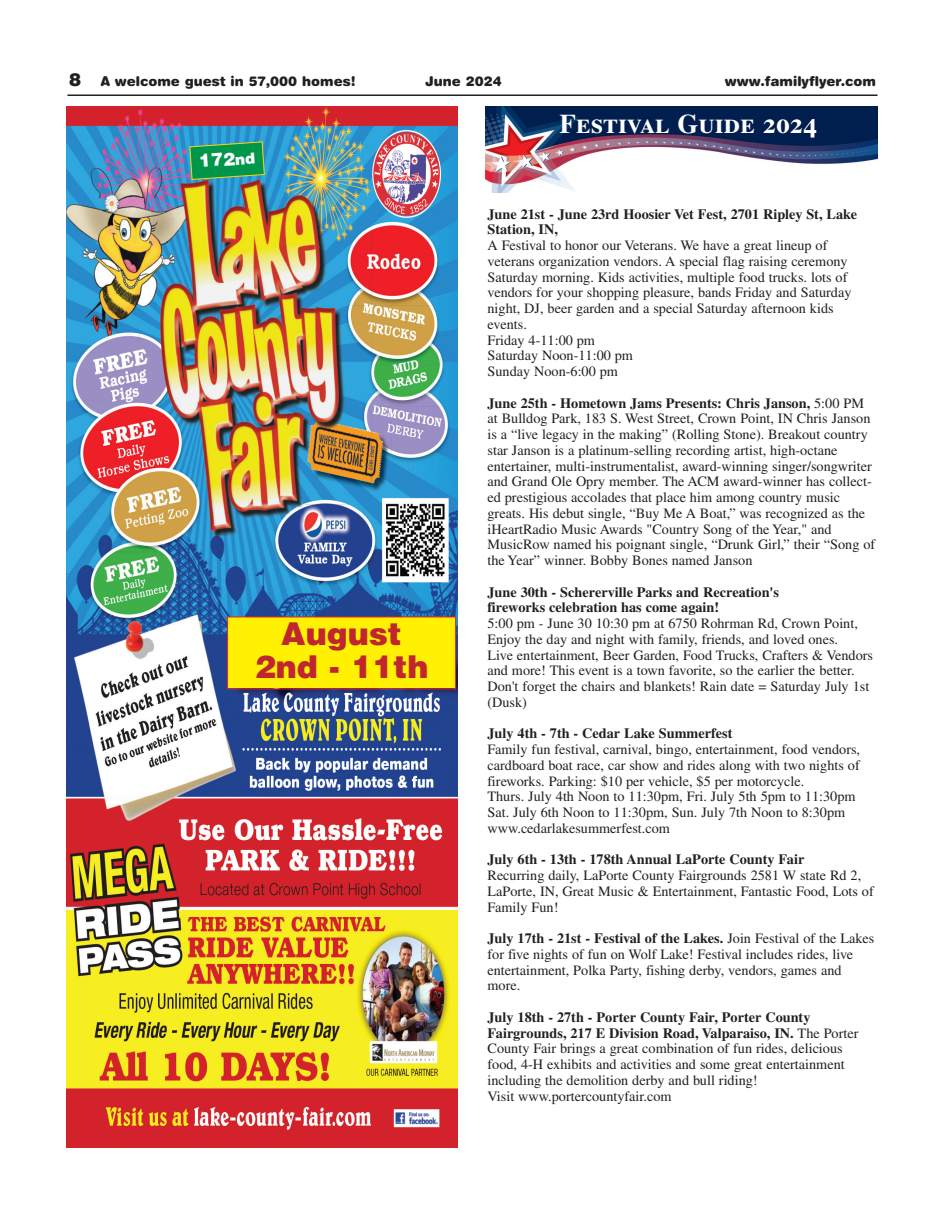
<style>
.page{position:relative;width:945px;height:1215px;background:#fff}
.page>*{position:absolute;margin:0;border:0;box-sizing:border-box;transform-origin:0 0}
.t1{font:900 31.5px/33px "Helvetica";color:#c0262d;text-align:center}
.t2{font:27px "Times Bold SC";color:#fff}
.t3{font:900 18px "Helvetica";color:#fff}
.t4{font:14.25px/15.8px "Times";color:#231f20}
.t5{font:700 14.25px/15.8px "Times";color:#231f20}
.t6{font:900 13.5px "Helvetica Rounded";color:#231f20}
.s1{font-family:"Helvetica";font-size:18px}
.s2{font-size:15px}
.s3{font-weight:700}
</style>
<div class="page">
<hr style="left:68px;top:94px;width:810px;height:2px;background:#231f20">
<img style="left:486px;top:106px;width:391px;height:86px">
<img style="left:66px;top:106px;width:392px;height:1041px">
<svg style="left:189px;top:141px;width:76px;height:39px;background:#199b5c"></svg>
<div style="left:228px;top:617px;width:227px;height:71px;background:#fff101"></div>
<p class="t6" style="left:69px;top:76px;width:288px"><span class="s1">8</span> A welcome guest in 57,000 homes!</p>
<p class="t6" style="left:425px;top:76px;width:78px">June 2024</p>
<p class="t6" style="left:725px;top:76px;width:153px">www.familyflyer.com</p>
<p class="t3" style="left:199px;top:154px;width:58px;rotate:-4deg">172<span class="s2">nd</span></p>
<h1 class="t1" style="left:255px;top:619px;width:175px">August<br>2nd - 11th</h1>
<h2 class="t2" style="left:560px;top:108px;width:259px">Festival Guide 2024</h2>
<p class="t5" style="left:487px;top:207px;width:371px">June 21st - June 23rd Hoosier Vet Fest, 2701 Ripley St, Lake<br>Station, IN,</p>
<p class="t4" style="left:487px;top:239px;width:365px">A Festival to honor our Veterans. We have a great lineup of veterans organization vendors. A special flag raising ceremony Saturday morning. Kids activities, multiple food trucks. lots of vendors for your shopping pleasure, bands Friday and Saturday night, DJ, beer garden and a special Saturday afternoon kids events.<br>Friday 4-11:00 pm<br>Saturday Noon-11:00 pm<br>Sunday Noon-6:00 pm</p>
<p class="t4" style="left:487px;top:396px;width:389px"><span class="s3">June 25th - Hometown Jams Presents: Chris Janson,</span> 5:00 PM at Bulldog Park, 183 S. West Street, Crown Point, IN Chris Janson is a “live legacy in the making” (Rolling Stone). Breakout country star Janson is a platinum-selling recording artist, high-octane entertainer, multi-instrumentalist, award-winning singer/songwriter and Grand Ole Opry member. The ACM award-winner has collect&shy;ed prestigious accolades that place him among country music greats. His debut single, “Buy Me A Boat,” was recognized as the iHeartRadio Music Awards "Country Song of the Year," and MusicRow named his poignant single, “Drunk Girl,” their “Song of the Year” winner. Bobby Bones named Janson</p>
<p class="t5" style="left:487px;top:585px;width:293px">June 30th - Schererville Parks and Recreation's fireworks celebration has come again!</p>
<p class="t4" style="left:487px;top:617px;width:387px">5:00 pm - June 30 10:30 pm at 6750 Rohrman Rd, Crown Point, Enjoy the day and night with family, friends, and loved ones.<br>Live entertainment, Beer Garden, Food Trucks, Crafters &amp; Vendors and more! This event is a town favorite, so the earlier the better.<br>Don't forget the chairs and blankets! Rain date = Saturday July 1st (Dusk)</p>
<p class="t5" style="left:487px;top:727px;width:246px">July 4th - 7th - Cedar Lake Summerfest</p>
<p class="t4" style="left:487px;top:743px;width:374px">Family fun festival, carnival, bingo, entertainment, food vendors, cardboard boat race, car show and rides along with two nights of fireworks. Parking: $10 per vehicle, $5 per motorcycle.<br>Thurs. July 4th Noon to 11:30pm, Fri. July 5th 5pm to 11:30pm Sat. July 6th Noon to 11:30pm, Sun. July 7th Noon to 8:30pm www.cedarlakesummerfest.com</p>
<p class="t5" style="left:487px;top:853px;width:318px">July 6th - 13th - 178th Annual LaPorte County Fair</p>
<p class="t4" style="left:487px;top:869px;width:388px">Recurring daily, LaPorte County Fairgrounds 2581 W state Rd 2,<br>LaPorte, IN, Great Music &amp; Entertainment, Fantastic Food, Lots of<br>Family Fun!</p>
<p class="t4" style="left:487px;top:932px;width:388px"><span class="s3">July 17th - 21st - Festival of the Lakes.</span> Join Festival of the Lakes for five nights of fun on Wolf Lake! Festival includes rides, live entertainment, Polka Party, fishing derby, vendors, games and more.</p>
<p class="t4" style="left:487px;top:1011px;width:373px"><span class="s3">July 18th - 27th - Porter County Fair, Porter County Fairgrounds, 217 E Division Road, Valparaiso, IN.</span> The Porter County Fair brings a great combination of fun rides, delicious food, 4-H exhibits and activities and some great entertainment including the demolition derby and bull riding!<br>Visit www.portercountyfair.com</p>
</div>
